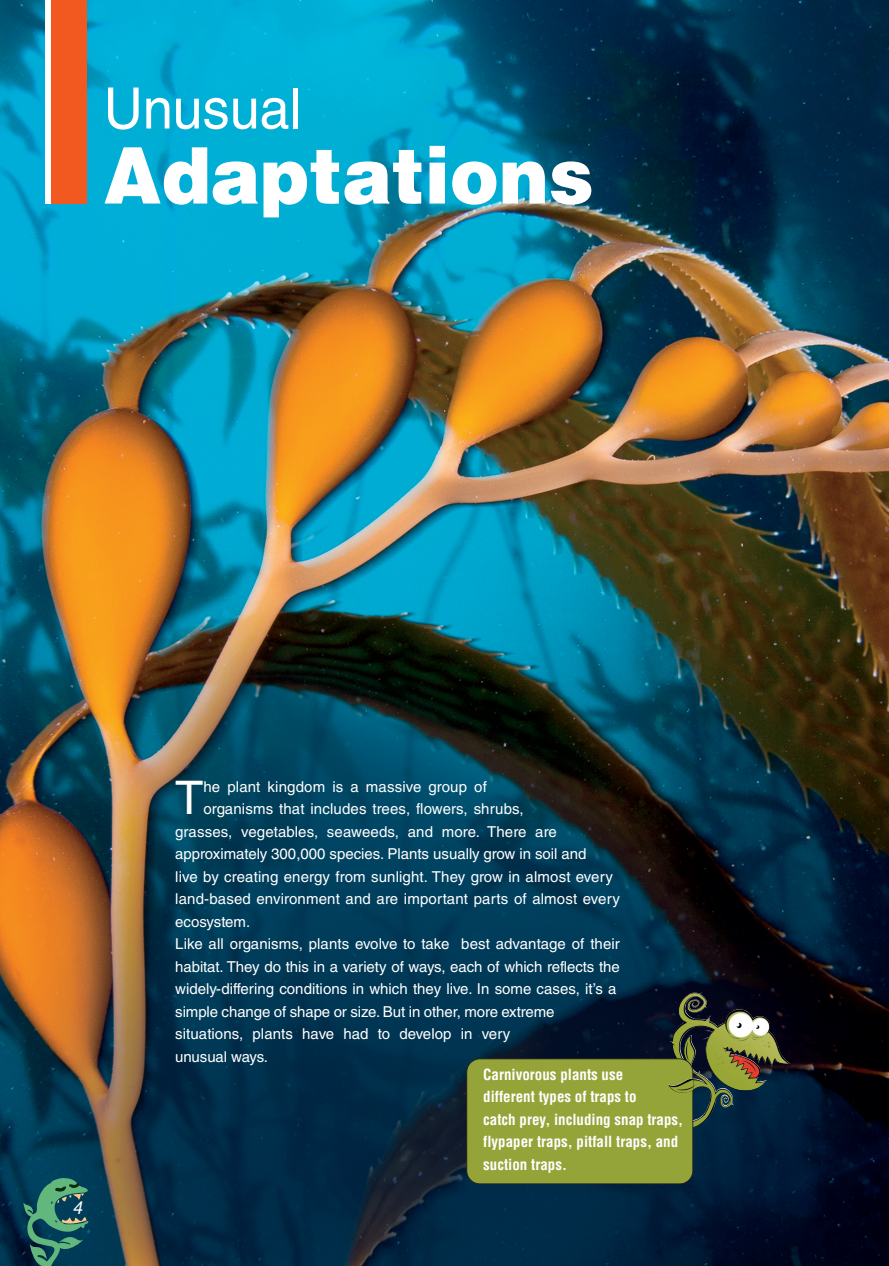
<style>
.page{position:relative;width:889px;height:1266px;background:#fff}
.page>*{position:absolute;margin:0;border:0;box-sizing:border-box;transform-origin:0 0}
.t1{font:900 78px "Helvetica LT Std";color:#fff;scale:.95 1}
.t2{font:57px "Helvetica LT Std";color:#fff;scale:.95 1}
.t3{font:46.35px "Helvetica LT Std";color:#fff}
.t4{font:italic 18px "Helvetica LT Std";color:#fff}
.t5{font:15px "Helvetica LT Std";letter-spacing:.005em;color:#fff}
.t6{font:700 condensed 15px/22.5px "Helvetica LT Std";color:#fff}
</style>
<div class="page">
<img style="left:0;top:0;width:889px;height:1265px">
<svg style="left:23px;top:1177px;width:67px;height:88px;background:#276762"></svg>
<div style="left:51px;top:0;width:35px;height:204px;background:#f15921"></div>
<div style="left:45px;top:0;width:5px;height:204px;background:#fff"></div>
<img style="left:647px;top:992px;width:63px;height:129px">
<div style="left:466px;top:1058px;width:227px;height:126px;background:#94a438"></div>
<img style="left:668px;top:1078px;width:25px;height:14px">
<h2 class="t2" style="left:104px;top:88px;width:210px">Unusual</h2>
<h1 class="t1" style="left:104px;top:147px;width:517px">Adaptations</h1>
<p class="t4" style="left:73px;top:1201px;width:12px">4</p>
<h3 class="t3" style="left:175px;top:780px;width:30px">T</h3>
<p class="t5" style="left:203px;top:780px;width:285px">he plant kingdom is a massive group of</p>
<p class="t5" style="left:203px;top:803px;width:322px">organisms that includes trees, flowers, shrubs,</p>
<p class="t5" style="left:175px;top:825px;width:383px">grasses, vegetables, seaweeds, and more. There are</p>
<p class="t5" style="left:175px;top:848px;width:413px">approximately 300,000 species. Plants usually grow in soil and</p>
<p class="t5" style="left:175px;top:870px;width:439px">live by creating energy from sunlight. They grow in almost every</p>
<p class="t5" style="left:175px;top:893px;width:446px">land-based environment and are important parts of almost every</p>
<p class="t5" style="left:175px;top:915px;width:76px">ecosystem.</p>
<p class="t5" style="left:175px;top:938px;width:446px">Like all organisms, plants evolve to take best advantage of their</p>
<p class="t5" style="left:175px;top:960px;width:446px">habitat. They do this in a variety of ways, each of which reflects the</p>
<p class="t5" style="left:175px;top:983px;width:443px">widely-differing conditions in which they live. In some cases, it’s a</p>
<p class="t5" style="left:175px;top:1005px;width:381px">simple change of shape or size. But in other, more extreme</p>
<p class="t5" style="left:175px;top:1028px;width:337px">situations, plants have had to develop in very</p>
<p class="t5" style="left:175px;top:1050px;width:94px">unusual ways.</p>
<p class="t6" style="left:483px;top:1064px;width:201px">Carnivorous plants use<br>different types of traps to<br>catch prey, including snap traps, flypaper traps, pitfall traps, and suction traps.</p>
</div>
